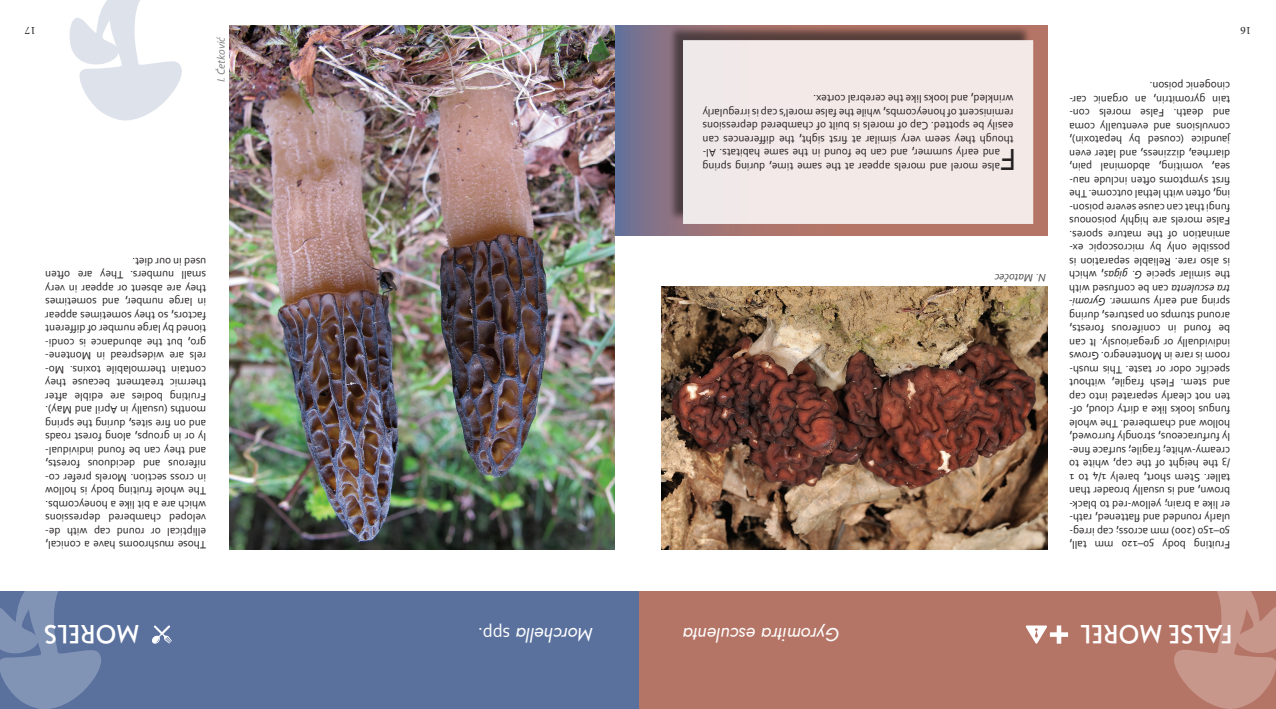
<style>
.page{position:relative;width:1276px;height:709px;background:#fff}
.page>*{position:absolute;margin:0;border:0;box-sizing:border-box;transform-origin:0 0}
.t1{font:31.88px "Corbel";color:#231f20}
.t2{font:25px "Alata";letter-spacing:.01em;color:#fff}
.t3{font:italic 18.75px "Jost";color:#fff}
.t4{font:11.25px/13.5px "Corbel";color:#231f20;text-align:right}
.t5{font:italic 11.25px "Corbel";color:#231f20}
.t6{font:11.25px "Minion Pro";color:#231f20}
.s1{font-family:"Corbel";font-style:normal}
.s2{font-style:italic}
</style>
<div class="page">
<svg style="left:614px;top:25px;width:433px;height:210px;background:#8e7380"></svg>
<div style="left:667px;top:24px;width:364px;height:198px;background:#231f20;opacity:.75"></div>
<div style="left:683px;top:40px;width:350px;height:184px;background:#f3e9e7;border:2px solid #fff"></div>
<div style="left:638px;top:591px;width:638px;height:118px;background:#b57566"></div>
<svg style="left:1174px;top:591px;width:102px;height:118px"></svg>
<img style="left:662px;top:287px;width:385px;height:263px">
<div style="left:0;top:591px;width:638px;height:118px;background:#5a719e"></div>
<svg style="left:0;top:591px;width:101px;height:118px"></svg>
<svg style="left:69px;top:0;width:113px;height:121px"></svg>
<img style="left:230px;top:25px;width:384px;height:525px">
<svg style="left:152px;top:625px;width:20px;height:19px"></svg>
<svg style="left:1025px;top:625px;width:43px;height:18px"></svg>
<p class="t6" style="left:36px;top:38px;width:12px;rotate:-180deg">17</p>
<p class="t6" style="left:1251px;top:38px;width:12px;rotate:-180deg">16</p>
<p class="t5" style="left:214px;top:82px;width:47px;rotate:-90deg">I. Ćetković</p>
<p class="t4" style="left:206px;top:552px;width:162px;text-align:justify;rotate:-180deg">Those mushrooms have a conical, elliptical or round cap with de&shy;veloped chambered depressions which are a bit like a honeycombs.<br>The whole fruiting body is hollow in cross section. Morels prefer co&shy;niferous and deciduous forests, and they can be found individual&shy;ly or in groups, along forest roads and on fire sites, during the spring months (usually in April and May).<br>Fruiting bodies are edible after thermic treatment because they contain thermolabile toxins. Mo&shy;rels are widespread in Montene&shy;gro, but the abundance is condi&shy;tioned by large number of different factors, so they sometimes appear in large number, and sometimes they are absent or appear in very small numbers. They are often used in our diet.</p>
<p class="t2" style="left:139px;top:656px;width:97px;rotate:-180deg">MORELS</p>
<p class="t3" style="left:593px;top:647px;width:117px;rotate:-180deg">Morchella <span class="s1">spp.</span></p>
<p class="t4" style="left:1013px;top:106px;width:202px;rotate:-180deg">wrinkled, and looks like the cerebral cortex.</p>
<p class="t4" style="left:1013px;top:120px;width:312px;rotate:-180deg">reminiscent of honeycombs, while the false morel’s cap is irregularly</p>
<p class="t4" style="left:1013px;top:133px;width:312px;rotate:-180deg">easily be spotted. Cap of morels is built of chambered depressions</p>
<p class="t4" style="left:1013px;top:147px;width:312px;rotate:-180deg">though they seem very similar at first sight, the differences can</p>
<p class="t4" style="left:1000px;top:160px;width:299px;rotate:-180deg">and early summer, and can be found in the same habitats. Al-</p>
<p class="t1" style="left:1016px;top:180px;width:18px;rotate:-180deg">F</p>
<p class="t4" style="left:1000px;top:174px;width:299px;rotate:-180deg">alse morel and morels appear at the same time, during spring</p>
<p class="t5" style="left:1046px;top:285px;width:53px;rotate:-180deg">N. Matočec</p>
<p class="t4" style="left:1230px;top:106px;width:82px;text-align:left;rotate:-180deg">tain<br>cinogenic poison.</p>
<p class="t4" style="left:1205px;top:106px;width:114px;rotate:-180deg">gyromitrin, an organic</p>
<p class="t4" style="left:1230px;top:552px;width:162px;rotate:-180deg">Fruiting body 50–120 mm tall, 50–150 (200) mm across; cap irreg&shy;ularly rounded and flattened, rath&shy;er like a brain; yellow-red to black&shy;brown, and is usually broader than taller. Stem short, barely 1/4 to 1 /3 the height of the cap, white to creamy-white; fragile; surface fine&shy;ly furfuraceous, strongly furrowed, hollow and chambered. The whole fungus looks like a dirty cloud, of&shy;ten not clearly separated into cap and stem. Flesh fragile, without specific odor or taste. This mush&shy;room is rare in Montenegro. Grows individually or gregariously. It can be found in coniferous forests, around stumps on pastures, during spring and early summer. <span class="s2">Gyromi&shy;tra esculenta</span> can be confused with the similar specie <span class="s2">G. gigas</span>, which is also rare. Reliable separation is possible only by microscopic ex&shy;amination of the mature spores.<br>False morels are highly poisonous fungi that can cause severe poison&shy;ing, often with lethal outcome. The first symptoms often include nau&shy;sea, vomiting, abdominal pain, diarrhea, dizziness, and later even jaundice (coused by hepatoxin), convulsions and eventually coma and death. False morels con&shy;car-</p>
<p class="t3" style="left:839px;top:647px;width:158px;rotate:-180deg">Gyromitra esculenta</p>
<p class="t2" style="left:1232px;top:656px;width:154px;rotate:-180deg">FALSE MOREL</p>
</div>
